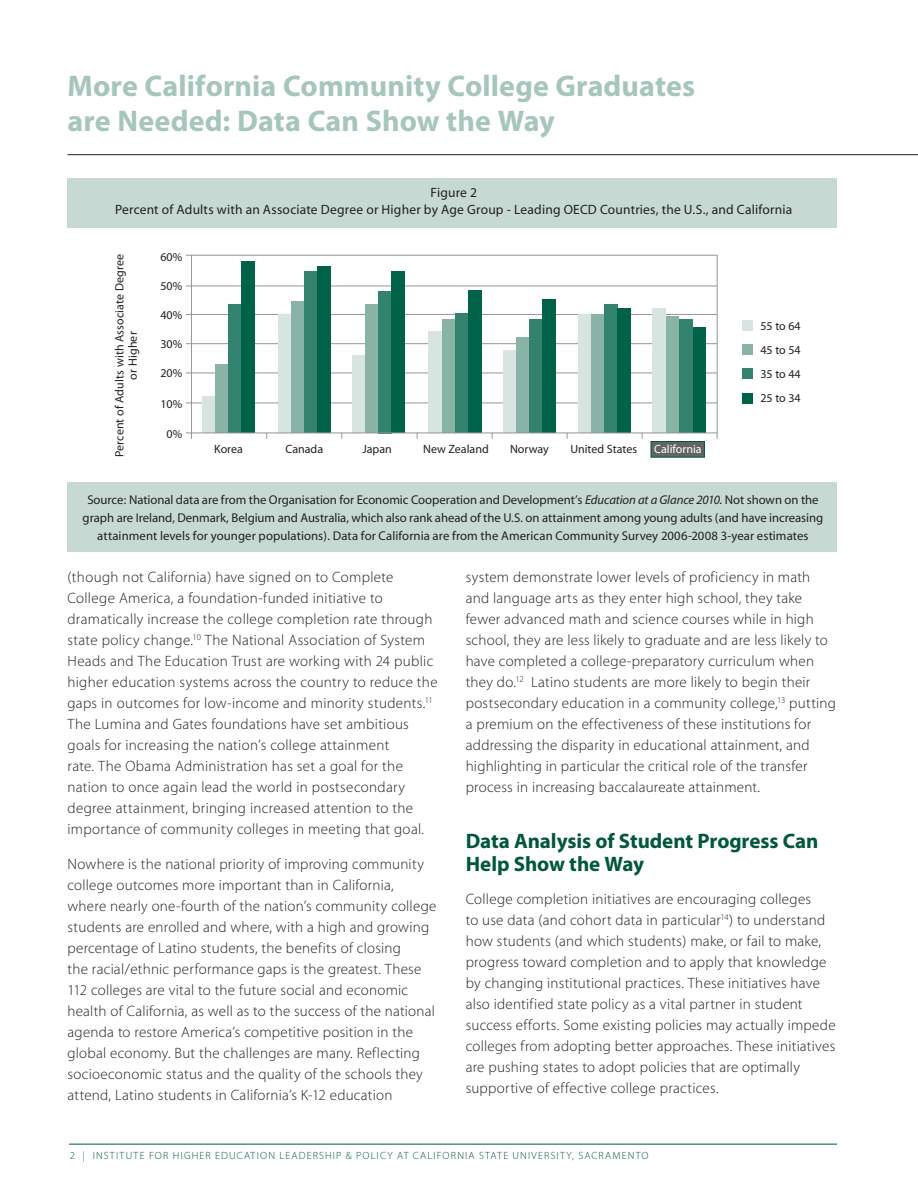
<style>
.page{position:relative;width:918px;height:1188px;background:#fff}
.page>*{position:absolute;margin:0;border:0;box-sizing:border-box;transform-origin:0 0}
.t1{font:700 30px/34.5px "Myriad Pro";letter-spacing:.005em;color:#a6c6bb}
.t2{font:700 21px/22.5px "Myriad Pro";letter-spacing:-.005em;color:#00573c}
.t3{font:15px/21px "Myriad MM 215 600";letter-spacing:.015em;color:#231f20}
.t4{font:13.5px/16.5px "Myriad MM 400 600";letter-spacing:.015em;color:#231f20;text-align:center}
.t5{font:12.75px/18px "Myriad MM 400 600";color:#231f20;text-align:center}
.t6{font:12px/24px "Myriad Pro";color:#231f20;text-align:justify}
.t7{font:12px "Myriad Pro";color:#fff}
.t8{font:10.5px "Myriad MM 215 600";letter-spacing:.115em;color:#00573c}
.s1{font-family:"Myriad MM It 400 600"}
</style>
<div class="page">
<hr style="left:69px;top:1144px;width:768px;height:1px;background:#00573c">
<div style="left:68px;top:178px;width:769px;height:49px;background:#c6dad3"></div>
<div style="left:68px;top:482px;width:769px;height:69px;background:#c6dad3"></div>
<div style="left:742px;top:321px;width:11px;height:10px;background:#d7e4e0"></div>
<div style="left:742px;top:345px;width:11px;height:10px;background:#89b3a7"></div>
<div style="left:742px;top:369px;width:11px;height:10px;background:#32826e"></div>
<div style="left:742px;top:393px;width:11px;height:11px;background:#006249"></div>
<hr style="left:191px;top:255px;width:1px;height:184px;background:#939598">
<hr style="left:717px;top:255px;width:1px;height:184px;background:#939598">
<hr style="left:186px;top:403px;width:531px;height:1px;background:#939598">
<hr style="left:186px;top:373px;width:531px;height:1px;background:#939598">
<hr style="left:186px;top:343px;width:531px;height:1px;background:#939598">
<hr style="left:186px;top:314px;width:531px;height:1px;background:#939598">
<hr style="left:186px;top:286px;width:531px;height:1px;background:#939598">
<hr style="left:186px;top:255px;width:531px;height:1px;background:#939598">
<div style="left:202px;top:397px;width:13px;height:36px;background:#d7e4e0"></div>
<div style="left:278px;top:315px;width:14px;height:118px;background:#d7e4e0"></div>
<div style="left:352px;top:356px;width:13px;height:77px;background:#d7e4e0"></div>
<div style="left:429px;top:332px;width:13px;height:101px;background:#d7e4e0"></div>
<div style="left:503px;top:350px;width:13px;height:83px;background:#d7e4e0"></div>
<div style="left:578px;top:314px;width:14px;height:119px;background:#d7e4e0"></div>
<div style="left:215px;top:364px;width:14px;height:69px;background:#89b3a7"></div>
<div style="left:292px;top:302px;width:13px;height:131px;background:#89b3a7"></div>
<div style="left:365px;top:304px;width:14px;height:129px;background:#89b3a7"></div>
<div style="left:442px;top:320px;width:13px;height:113px;background:#89b3a7"></div>
<div style="left:516px;top:338px;width:14px;height:95px;background:#89b3a7"></div>
<div style="left:592px;top:315px;width:13px;height:118px;background:#89b3a7"></div>
<div style="left:229px;top:305px;width:13px;height:128px;background:#32826e"></div>
<div style="left:305px;top:272px;width:13px;height:161px;background:#32826e"></div>
<div style="left:379px;top:291px;width:13px;height:142px;background:#32826e"></div>
<div style="left:455px;top:314px;width:14px;height:119px;background:#32826e"></div>
<div style="left:529px;top:320px;width:14px;height:113px;background:#32826e"></div>
<div style="left:605px;top:305px;width:13px;height:128px;background:#32826e"></div>
<div style="left:242px;top:261px;width:13px;height:172px;background:#006249"></div>
<div style="left:318px;top:267px;width:13px;height:166px;background:#006249"></div>
<div style="left:392px;top:271px;width:13px;height:162px;background:#006249"></div>
<div style="left:468px;top:291px;width:13px;height:142px;background:#006249"></div>
<div style="left:542px;top:299px;width:14px;height:134px;background:#006249"></div>
<div style="left:618px;top:309px;width:13px;height:124px;background:#006249"></div>
<div style="left:692px;top:327px;width:13px;height:106px;background:#006249"></div>
<div style="left:679px;top:319px;width:13px;height:114px;background:#32826e"></div>
<div style="left:666px;top:316px;width:13px;height:117px;background:#89b3a7"></div>
<div style="left:652px;top:309px;width:14px;height:124px;background:#d7e4e0"></div>
<hr style="left:186px;top:433px;width:531px;height:1px;background:#939598">
<div style="left:651px;top:441px;width:54px;height:17px;background:#636366;border:1px solid #00573c"></div>
<hr style="left:68px;top:154px;width:850px;height:1px;background:#231f20">
<h1 class="t1" style="left:68px;top:68px;width:629px">More California Community College Graduates are Needed: Data Can Show the Way</h1>
<p class="t4" style="left:115px;top:185px;width:679px">Figure 2<br>Percent of Adults with an Associate Degree or Higher by Age Group - Leading OECD Countries, the U.S., and California</p>
<p class="t6" style="left:112px;top:457px;width:205px;line-height:13.5px;text-align:center;rotate:-90deg">Percent of Adults with Associate Degree or Higher</p>
<p class="t6" style="left:160px;top:245px;width:23px">60%</p>
<p class="t6" style="left:160px;top:274px;width:23px">50%</p>
<p class="t6" style="left:160px;top:303px;width:23px">40%</p>
<p class="t6" style="left:160px;top:332px;width:23px">30%</p>
<p class="t6" style="left:160px;top:360px;width:23px">20%</p>
<p class="t6" style="left:160px;top:392px;width:23px">10%</p>
<p class="t6" style="left:167px;top:422px;width:17px">0%</p>
<p class="t6" style="left:214px;top:437px;width:30px">Korea</p>
<p class="t7" style="left:654px;top:442px;width:49px">California</p>
<p class="t6" style="left:286px;top:437px;width:39px">Canada</p>
<p class="t6" style="left:362px;top:437px;width:31px">Japan</p>
<p class="t6" style="left:423px;top:437px;width:67px">New Zealand</p>
<p class="t6" style="left:510px;top:437px;width:40px">Norway</p>
<p class="t6" style="left:570px;top:437px;width:68px">United States</p>
<p class="t6" style="left:760px;top:313px;width:42px">55 to 64<br>45 to 54<br>35 to 44<br>25 to 34</p>
<p class="t5" style="left:83px;top:491px;width:742px">Source: National data are from the Organisation for Economic Cooperation and Development’s <span class="s1">Education at a Glance 2010</span>. Not shown on the graph are Ireland, Denmark, Belgium and Australia, which also rank ahead of the U.S. on attainment among young adults (and have increasing attainment levels for younger populations). Data for California are from the American Community Survey 2006-2008 3-year estimates</p>
<p class="t3" style="left:67px;top:567px;width:372px">(though not California) have signed on to Complete College America, a foundation-funded initiative to dramatically increase the college completion rate through state policy change.<sup>10</sup> The National Association of System Heads and The Education Trust are working with 24 public higher education systems across the country to reduce the gaps in outcomes for low-income and minority students.<sup>11<br></sup>The Lumina and Gates foundations have set ambitious goals for increasing the nation’s college attainment<br>rate. The Obama Administration has set a goal for the nation to once again lead the world in postsecondary degree attainment, bringing increased attention to the importance of community colleges in meeting that goal.</p>
<p class="t3" style="left:67px;top:854px;width:371px">Nowhere is the national priority of improving community college outcomes more important than in California,<br>where nearly one-fourth of the nation’s community college students are enrolled and where, with a high and growing percentage of Latino students, the benefits of closing<br>the racial/ethnic performance gaps is the greatest. These 112 colleges are vital to the future social and economic health of California, as well as to the success of the national agenda to restore America’s competitive position in the global economy. But the challenges are many. Reflecting socioeconomic status and the quality of the schools they attend, Latino students in California’s K-12 education</p>
<p class="t3" style="left:466px;top:567px;width:372px">system demonstrate lower levels of proficiency in math and language arts as they enter high school, they take fewer advanced math and science courses while in high school, they are less likely to graduate and are less likely to have completed a college-preparatory curriculum when they do.<sup>12</sup> Latino students are more likely to begin their postsecondary education in a community college,<sup>13</sup> putting a premium on the effectiveness of these institutions for addressing the disparity in educational attainment, and highlighting in particular the critical role of the transfer process in increasing baccalaureate attainment.</p>
<h2 class="t2" style="left:466px;top:829px;width:354px">Data Analysis of Student Progress Can<br>Help Show the Way</h2>
<p class="t3" style="left:466px;top:889px;width:371px">College completion initiatives are encouraging colleges<br>to use data (and cohort data in particular<sup>14</sup>) to understand how students (and which students) make, or fail to make, progress toward completion and to apply that knowledge by changing institutional practices. These initiatives have also identified state policy as a vital partner in student success efforts. Some existing policies may actually impede colleges from adopting better approaches. These initiatives are pushing states to adopt policies that are optimally supportive of effective college practices.</p>
<p class="t8" style="left:70px;top:1151px;width:174px">2 | inst itut E for higher educat</p>
<p class="t8" style="left:257px;top:1151px;width:229px">ion leadersh ip &amp; policy at california state</p>
<p class="t8" style="left:513px;top:1151px;width:73px">universit y, sac</p>
<p class="t8" style="left:599px;top:1151px;width:52px">ramento</p>
</div>
